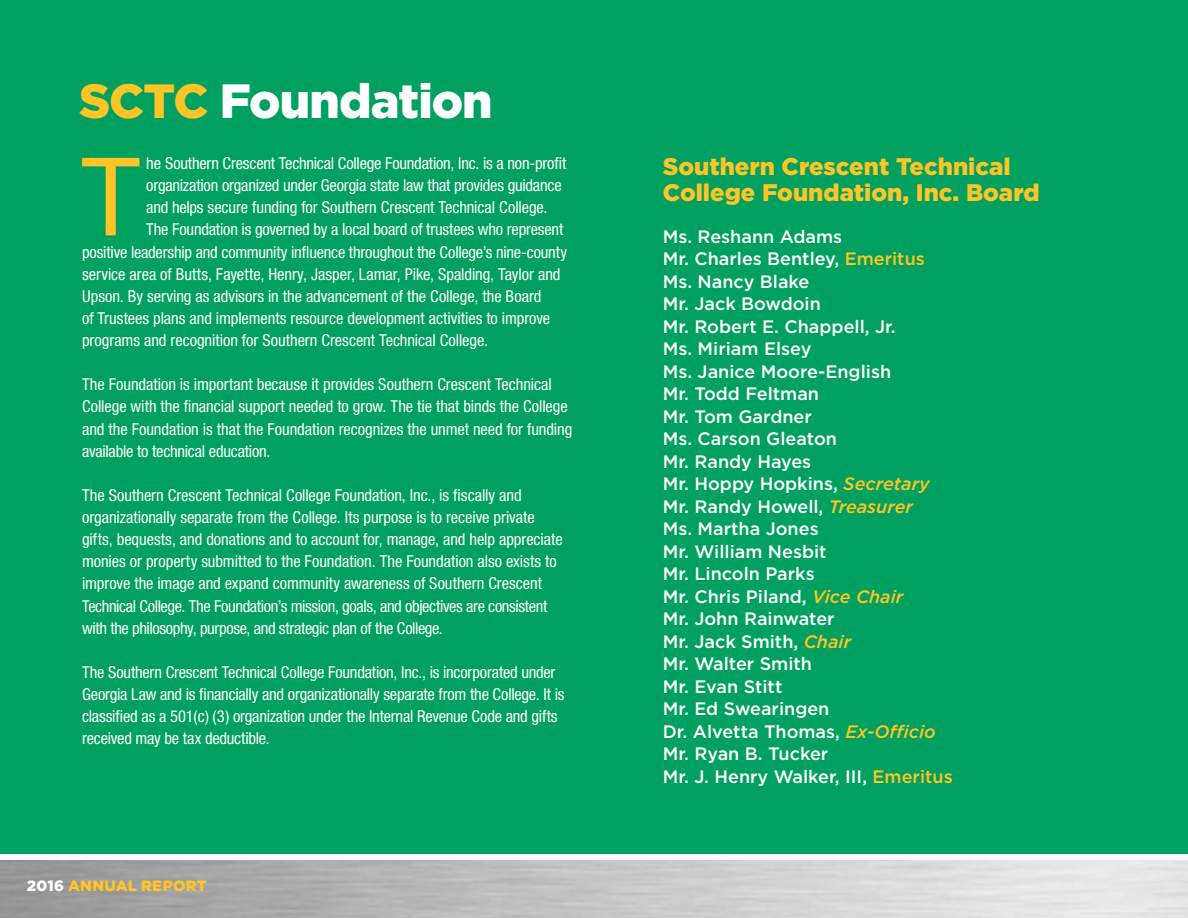
<style>
.page{position:relative;width:1188px;height:918px;background:#fff}
.page>*{position:absolute;margin:0;border:0;box-sizing:border-box;transform-origin:0 0}
.t1{font:115.05px "Myriad Pro";color:#ffc425}
.t2{font:900 48px "Gotham";letter-spacing:-.02em;color:#fff}
.t3{font:900 24px/25.8px "Gotham";color:#ffc425}
.t4{font:500 18px/22.5px "Gotham";color:#fff}
.t5{font:condensed 16.5px/22.2px "Helvetica Neue";letter-spacing:-.005em;color:#fff}
.t6{font:900 15px "Gotham";letter-spacing:.015em;color:#ffc425}
.s1{color:#ffc425}
.s2{color:#fff}
.s3{font-style:italic;color:#ffc425}
</style>
<div class="page">
<div style="left:0;top:0;width:1188px;height:853px;background:#00a160"></div>
<h2 class="t2" style="left:79px;top:72px;width:415px"><span class="s1">SCTC</span> Foundation</h2>
<h1 class="t1" style="left:82px;top:126px;width:59px">T</h1>
<p class="t5" style="left:146px;top:152px;width:422px">he Southern Crescent Technical College Foundation, Inc. is a non-profit</p>
<p class="t5" style="left:146px;top:174px;width:417px">organization organized under Georgia state law that provides guidance</p>
<p class="t5" style="left:146px;top:196px;width:403px">and helps secure funding for Southern Crescent Technical College.</p>
<p class="t5" style="left:146px;top:218px;width:419px">The Foundation is governed by a local board of trustees who represent</p>
<p class="t5" style="left:82px;top:240px;width:486px">positive leadership and community influence throughout the College’s nine-county</p>
<p class="t5" style="left:82px;top:263px;width:480px">service area of Butts, Fayette, Henry, Jasper, Lamar, Pike, Spalding, Taylor and</p>
<p class="t5" style="left:82px;top:285px;width:461px">Upson. By serving as advisors in the advancement of the College, the Board</p>
<p class="t5" style="left:82px;top:307px;width:470px">of Trustees plans and implements resource development activities to improve</p>
<p class="t5" style="left:82px;top:329px;width:408px">programs and recognition for Southern Crescent Technical College.</p>
<p class="t5" style="left:82px;top:373px;width:492px">The Foundation is important because it provides Southern Crescent Technical College with the financial support needed to grow. The tie that binds the College and the Foundation is that the Foundation recognizes the unmet need for funding available to technical education.</p>
<p class="t5" style="left:82px;top:484px;width:482px">The Southern Crescent Technical College Foundation, Inc., is fiscally and organizationally separate from the College. Its purpose is to receive private gifts, bequests, and donations and to account for, manage, and help appreciate monies or property submitted to the Foundation. The Foundation also exists to improve the image and expand community awareness of Southern Crescent Technical College. The Foundation’s mission, goals, and objectives are consistent with the philosophy, purpose, and strategic plan of the College.</p>
<p class="t5" style="left:82px;top:661px;width:484px">The Southern Crescent Technical College Foundation, Inc., is incorporated under Georgia Law and is financially and organizationally separate from the College. It is classified as a 501(c) (3) organization under the Internal Revenue Code and gifts received may be tax deductible.</p>
<p class="t6" style="left:27px;top:877px;width:181px"><span class="s2">2016</span> ANNUAL REPORT</p>
<h3 class="t3" style="left:663px;top:154px;width:378px">Southern Crescent Technical<br>College Foundation, Inc. Board</h3>
<p class="t4" style="left:663px;top:225px;width:291px">Ms. Reshann Adams<br>Mr. Charles Bentley, <span class="s1">Emeritus<br></span>Ms. Nancy Blake<br>Mr. Jack Bowdoin<br>Mr. Robert E. Chappell, Jr.<br>Ms. Miriam Elsey<br>Ms. Janice Moore-English<br>Mr. Todd Feltman<br>Mr. Tom Gardner<br>Ms. Carson Gleaton<br>Mr. Randy Hayes<br>Mr. Hoppy Hopkins, <span class="s3">Secretary<br></span>Mr. Randy Howell, <span class="s3">Treasurer<br></span>Ms. Martha Jones<br>Mr. William Nesbit<br>Mr. Lincoln Parks<br>Mr. Chris Piland, <span class="s3">Vice Chair<br></span>Mr. John Rainwater<br>Mr. Jack Smith, <span class="s3">Chair<br></span>Mr. Walter Smith<br>Mr. Evan Stitt<br>Mr. Ed Swearingen<br>Dr. Alvetta Thomas, <span class="s3">Ex-Officio<br></span>Mr. Ryan B. Tucker<br>Mr. J. Henry Walker, III, <span class="s1">Emeritus</span></p>
</div>
